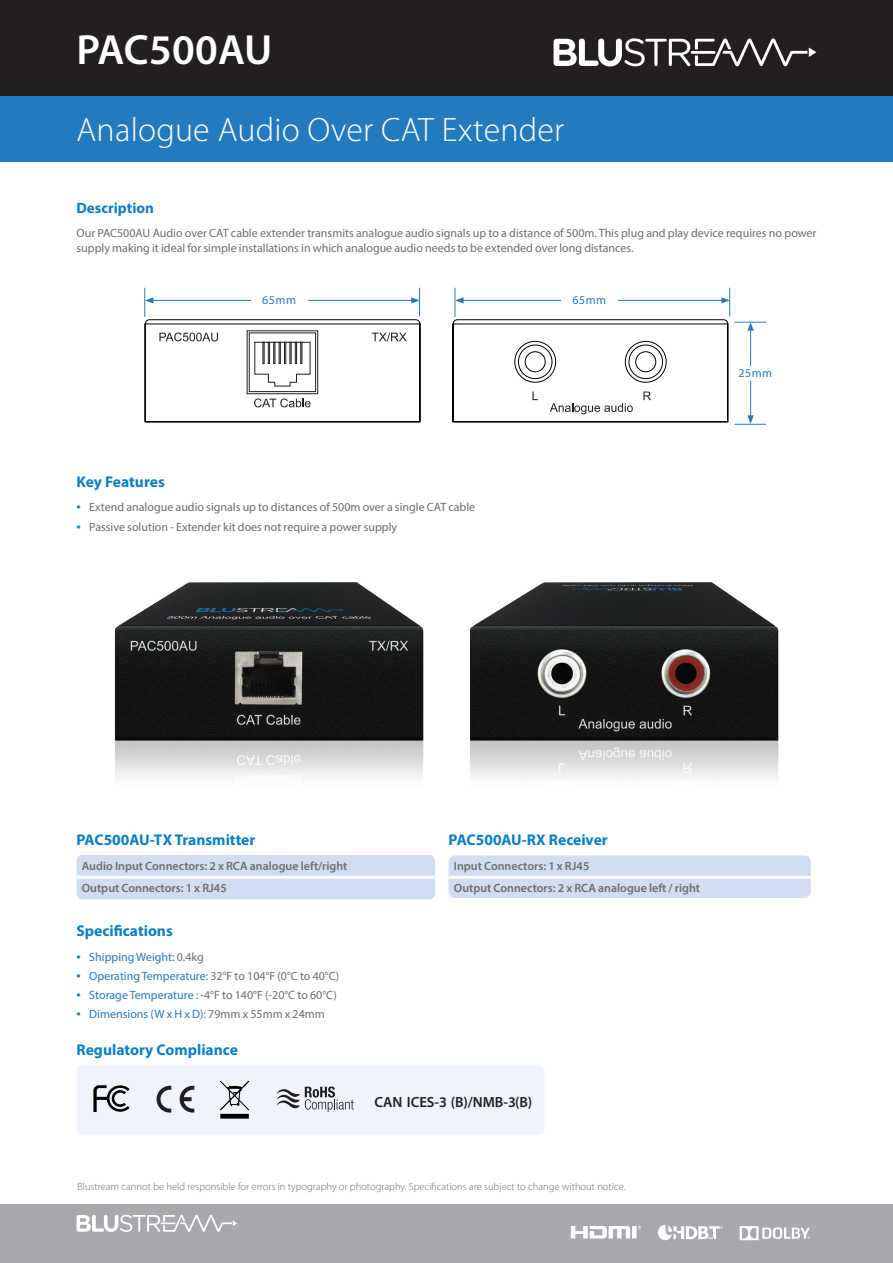
<style>
.page{position:relative;width:893px;height:1263px;background:#fff}
.page>*{position:absolute;margin:0;border:0;box-sizing:border-box;transform-origin:0 0}
.t1{font:600 42.45px "Myriad Pro";letter-spacing:.005em;color:#fff}
.t2{font:300 33.9px "Myriad Pro";letter-spacing:.005em;color:#fff}
.t3{font:700 15.6px "Myriad Pro";color:#0c80c4}
.t4{font:700 15px "Myriad Pro";color:#0c80c4}
.t5{font:600 14.7px "Myriad Pro";color:#231f20}
.t6{font:12px/15px "Myriad Pro";color:#6c6d70}
.t7{font:600 12px/22.5px "Myriad Pro";color:#6c6d70}
.t8{font:12px "Myriad Pro";color:#247abf}
.t9{font:300 10.5px "Myriad Pro";color:#6c6d70}
.s1{font-size:15.6px;color:#247abf}
.s2{font-size:15.6px}
.s3{color:#6c6d70}
.s4{color:#247abf}
</style>
<div class="page">
<div style="left:0;top:0;width:893px;height:96px;background:#231f20"></div>
<div style="left:0;top:96px;width:893px;height:66px;background:#247abf"></div>
<svg style="left:554px;top:38px;width:262px;height:29px"></svg>
<div style="left:0;top:1205px;width:893px;height:58px;background:#a8a9ad"></div>
<div style="left:77px;top:855px;width:358px;height:44px;background:#d1ddf0"></div>
<hr style="left:77px;top:876px;width:358px;height:3px;background:#fff">
<div style="left:449px;top:855px;width:362px;height:43px;background:#d1ddf0"></div>
<hr style="left:449px;top:876px;width:362px;height:3px;background:#fff">
<div style="left:77px;top:1064px;width:467px;height:71px;background:#f0f3f9;border-radius:6px"></div>
<svg style="left:157px;top:1086px;width:14px;height:26px"></svg>
<svg style="left:180px;top:1086px;width:14px;height:26px"></svg>
<img style="left:93px;top:1085px;width:37px;height:27px">
<img style="left:219px;top:1080px;width:31px;height:39px">
<svg style="left:277px;top:1086px;width:77px;height:26px"></svg>
<svg style="left:740px;top:1226px;width:70px;height:14px"></svg>
<svg style="left:658px;top:1225px;width:65px;height:15px"></svg>
<svg style="left:571px;top:1226px;width:70px;height:12px"></svg>
<svg style="left:77px;top:1214px;width:160px;height:18px"></svg>
<img style="left:470px;top:582px;width:308px;height:196px">
<img style="left:115px;top:582px;width:309px;height:196px">
<hr style="left:734px;top:322px;width:32px;height:1px;background:#247abf">
<hr style="left:734px;top:424px;width:32px;height:1px;background:#247abf">
<hr style="left:750px;top:328px;width:1px;height:90px;background:#247abf">
<svg style="left:747px;top:415px;width:7px;height:9px"></svg>
<svg style="left:747px;top:322px;width:7px;height:9px"></svg>
<div style="left:727px;top:366px;width:57px;height:15px;background:#fff"></div>
<svg style="left:144px;top:288px;width:276px;height:134px"></svg>
<svg style="left:452px;top:288px;width:278px;height:134px"></svg>
<h1 class="t1" style="left:77px;top:23px;width:197px">PAC500AU</h1>
<h2 class="t2" style="left:77px;top:110px;width:489px">Analogue Audio Over CAT Extender</h2>
<p class="t4" style="left:77px;top:198px;width:79px">Description</p>
<p class="t6" style="left:77px;top:225px;width:741px">Our PAC500AU Audio over CAT cable extender transmits analogue audio signals up to a distance of 500m. This plug and play device requires no power supply making it ideal for simple installations in which analogue audio needs to be extended over long distances.</p>
<p class="t8" style="left:262px;top:292px;width:35px">65mm</p>
<p class="t8" style="left:572px;top:292px;width:35px">65mm</p>
<h3 class="t3" style="left:77px;top:471px;width:90px">Key Features</h3>
<p class="t6" style="left:77px;top:500px;width:400px"><span class="s1">•</span> Extend analogue audio signals up to distances of 500m over a single CAT cable</p>
<p class="t6" style="left:77px;top:519px;width:322px"><span class="s1">•</span> Passive solution - Extender kit does not require a power supply</p>
<p class="t8" style="left:738px;top:365px;width:35px">25mm</p>
<h3 class="t3" style="left:77px;top:830px;width:180px">PAC500AU-TX Transmitter</h3>
<p class="t7" style="left:82px;top:854px;width:267px">Audio Input Connectors: 2 x RCA analogue left/right<br>Output Connectors: 1 x RJ45</p>
<p class="t7" style="left:454px;top:854px;width:248px">Input Connectors: 1 x RJ45<br>Output Connectors: 2 x RCA analogue left / right</p>
<h3 class="t3" style="left:449px;top:830px;width:161px">PAC500AU-RX Receiver</h3>
<h3 class="t3" style="left:77px;top:921px;width:98px">Specifications</h3>
<p class="t8" style="left:77px;top:949px;width:129px"><span class="s2">•</span> Shipping Weight: <span class="s3">0.4kg</span></p>
<p class="t6" style="left:77px;top:968px;width:264px"><span class="s1">•</span> <span class="s4">Operating Temperature:</span> 32°F to 104°F (0°C to 40°C)</p>
<p class="t6" style="left:77px;top:987px;width:262px"><span class="s1">•</span> <span class="s4">Storage Temperature :</span> -4°F to 140°F (-20°C to 60°C)</p>
<p class="t8" style="left:77px;top:1007px;width:250px"><span class="s2">•</span> Dimensions (W x H x D): <span class="s3">79mm x 55mm x 24mm</span></p>
<h3 class="t3" style="left:77px;top:1039px;width:163px">Regulatory Compliance</h3>
<p class="t5" style="left:375px;top:1092px;width:159px">CAN ICES-3 (B)/NMB-3(B)</p>
<p class="t9" style="left:78px;top:1180px;width:549px">Blustream cannot be held responsible for errors in typography or photography. Specifications are subject to change without notice.</p>
</div>
